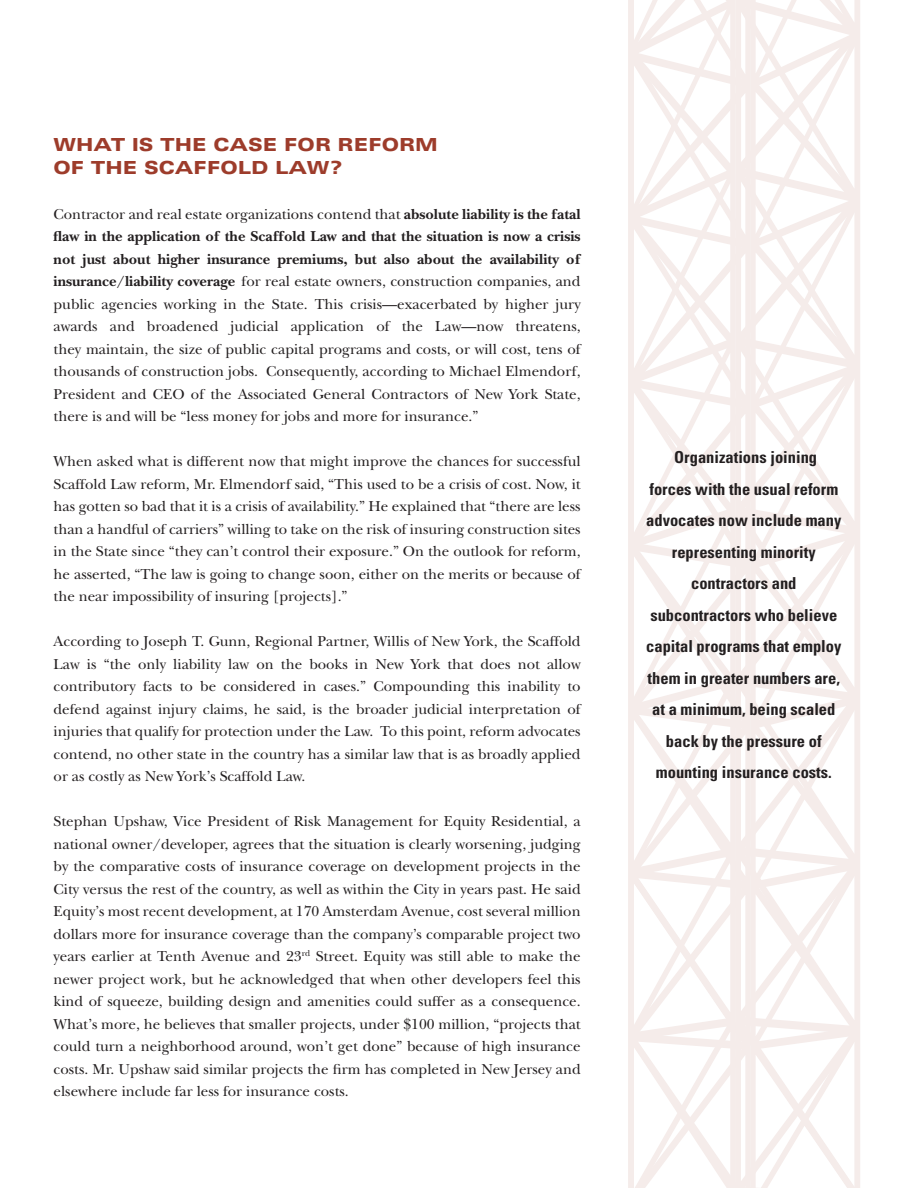
<style>
.page{position:relative;width:918px;height:1188px;background:#fff}
.page>*{position:absolute;margin:0;border:0;box-sizing:border-box;transform-origin:0 0}
.t1{font:900 expanded 18px/22.5px "Univers LT Std";color:#9d3c2b}
.t2{font:700 condensed 16.5px/31.5px "Univers LT Std";color:#231f20;text-align:center}
.t3{font:15px/22.5px "New Baskerville Std";color:#231f20;text-align:justify}
.s1{font-weight:700}
</style>
<div class="page">
<svg style="left:628px;top:0;width:107px;height:1188px"></svg>
<svg style="left:735px;top:0;width:125px;height:1188px"></svg>
<p class="t1" style="left:54px;top:133px;width:386px">WHAT IS THE CASE FOR REFORM<br>OF THE SCAFFOLD LAW?</p>
<p class="t3" style="left:54px;top:203px;width:529px">Contractor and real estate organizations contend that <span class="s1">absolute liability is the fatal flaw in the application of the Scaffold Law and that the situation is now a crisis not just about higher insurance premiums, but also about the availability of insurance/liability coverage</span> for real estate owners, construction companies, and public agencies working in the State. This crisis—exacerbated by higher jury awards and broadened judicial application of the Law—now threatens, they maintain, the size of public capital programs and costs, or will cost, tens of thousands of construction jobs. Consequently, according to Michael Elmendorf, President and CEO of the Associated General Contractors of New York State, there is and will be “less money for jobs and more for insurance.”</p>
<p class="t3" style="left:54px;top:450px;width:529px">When asked what is different now that might improve the chances for successful Scaffold Law reform, Mr. Elmendorf said, “This used to be a crisis of cost. Now, it has gotten so bad that it is a crisis of availability.” He explained that “there are less than a handful of carriers” willing to take on the risk of insuring construction sites in the State since “they can’t control their exposure.” On the outlook for reform, he asserted, “The law is going to change soon, either on the merits or because of the near impossibility of insuring [projects].”</p>
<p class="t3" style="left:54px;top:630px;width:529px">According to Joseph T. Gunn, Regional Partner, Willis of New York, the Scaffold Law is “the only liability law on the books in New York that does not allow contributory facts to be considered in cases.” Compounding this inability to defend against injury claims, he said, is the broader judicial interpretation of injuries that qualify for protection under the Law. To this point, reform advocates contend, no other state in the country has a similar law that is as broadly applied or as costly as New York’s Scaffold Law.</p>
<p class="t3" style="left:54px;top:810px;width:529px">Stephan Upshaw, Vice President of Risk Management for Equity Residential, a national owner/developer, agrees that the situation is clearly worsening, judging by the comparative costs of insurance coverage on development projects in the City versus the rest of the country, as well as within the City in years past. He said Equity’s most recent development, at 170 Amsterdam Avenue, cost several million dollars more for insurance coverage than the company’s comparable project two years earlier at Tenth Avenue and 23<sup>rd</sup> Street. Equity was still able to make the newer project work, but he acknowledged that when other developers feel this kind of squeeze, building design and amenities could suffer as a consequence.<br>What’s more, he believes that smaller projects, under $100 million, “projects that could turn a neighborhood around, won’t get done” because of high insurance costs. Mr. Upshaw said similar projects the firm has completed in New Jersey and elsewhere include far less for insurance costs.</p>
<p class="t2" style="left:646px;top:441px;width:197px">Organizations joining<br>forces with the usual reform advocates now include many representing minority contractors and subcontractors who believe capital programs that employ them in greater numbers are, at a minimum, being scaled back by the pressure of mounting insurance costs.</p>
</div>
